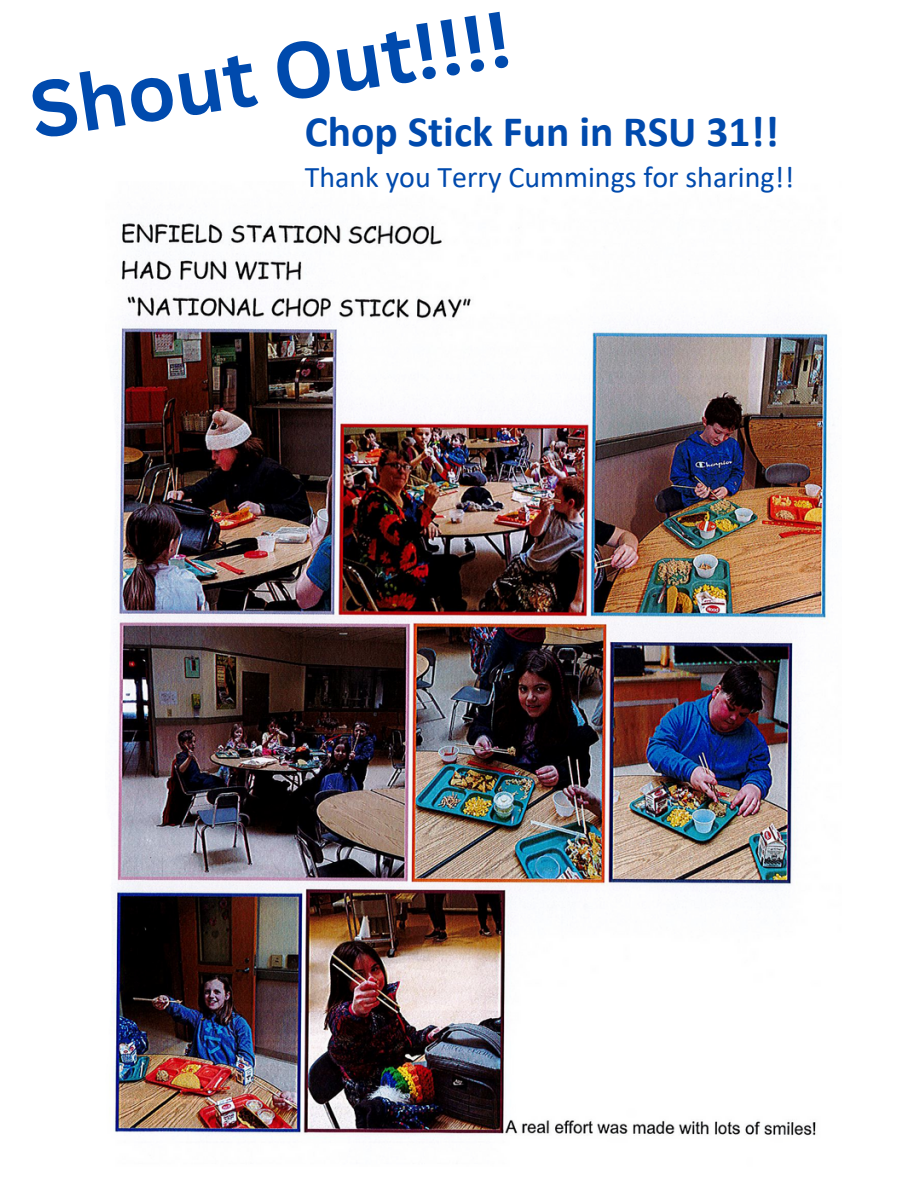
<style>
.page{position:relative;width:918px;height:1188px;background:#fff}
.page>*{position:absolute;margin:0;border:0;box-sizing:border-box;transform-origin:0 0}
.t1{font:700 78px "Canva Sans";color:#004aad}
.t2{font:700 43.5px "Calibri";color:#004aad}
.t3{font:30px "Calibri";color:#004aad}
</style>
<div class="page">
<img style="left:112px;top:223px;width:722px;height:915px">
<h1 class="t1" style="left:22px;top:58px;width:486px;rotate:-9deg">Shout Out!!!!</h1>
<p class="t3" style="left:305px;top:164px;width:491px">Thank you Terry Cummings for sharing!!</p>
<h2 class="t2" style="left:305px;top:113px;width:476px">Chop Stick Fun in RSU 31!!</h2>
</div>
